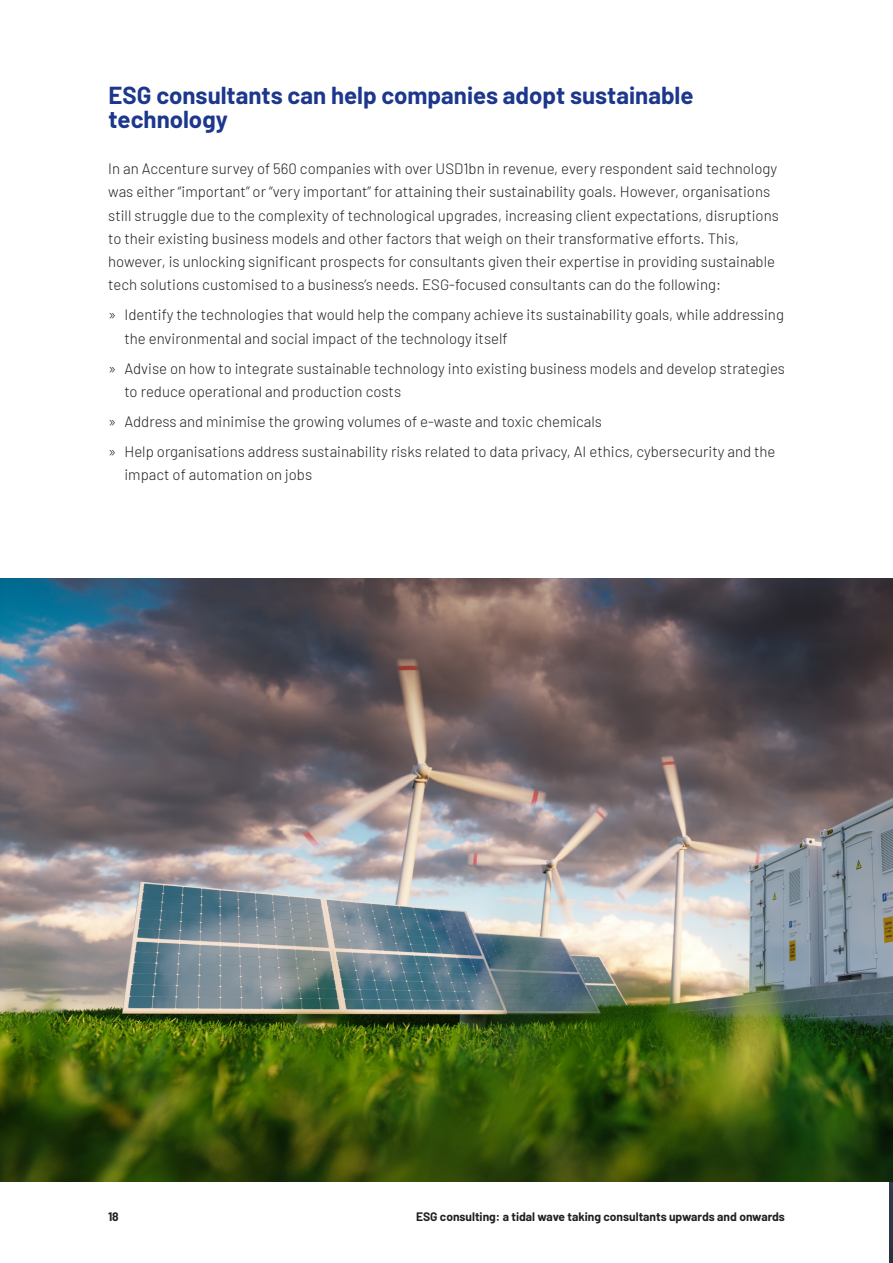
<style>
.page{position:relative;width:893px;height:1263px;background:#fff}
.page>*{position:absolute;margin:0;border:0;box-sizing:border-box;transform-origin:0 0}
.Title_1{font:700 24px/24px "Barlow";color:#1c378c}
.Body_Copy{font:300 15px/23.2px "Barlow";color:#231f20}
.Bullet_1{font:300 15px/23.2px "Barlow";color:#231f20}
.t1{font:700 12px "Barlow";color:#231f20}
</style>
<div class="page">
<img style="left:890px;top:1182px;width:3px;height:81px">
<img style="left:0;top:579px;width:893px;height:603px">
<p class="Title_1" style="left:109px;top:82px;width:586px">ESG consultants can help companies adopt sustainable technology</p>
<p class="Body_Copy" style="left:108px;top:156px;width:672px">In an Accenture survey of 560 companies with over USD1bn in revenue, every respondent said technology was either “important” or “very important” for attaining their sustainability goals. However, organisations still struggle due to the complexity of technological upgrades, increasing client expectations, disruptions to their existing business models and other factors that weigh on their transformative efforts. This, however, is unlocking significant prospects for consultants given their expertise in providing sustainable tech solutions customised to a business’s needs. ESG-focused consultants can do the following:</p>
<p class="Bullet_1" style="left:124px;top:302px;width:661px;text-indent:-16px">» Identify the technologies that would help the company achieve its sustainability goals, while addressing the environmental and social impact of the technology itself</p>
<p class="Bullet_1" style="left:124px;top:355px;width:662px;text-indent:-16px">» Advise on how to integrate sustainable technology into existing business models and develop strategies to reduce operational and production costs</p>
<p class="Bullet_1" style="left:108px;top:409px;width:495px">» Address and minimise the growing volumes of e-waste and toxic chemicals</p>
<p class="Bullet_1" style="left:124px;top:439px;width:652px;text-indent:-16px">» Help organisations address sustainability risks related to data privacy, AI ethics, cybersecurity and the impact of automation on jobs</p>
<p class="t1" style="left:108px;top:1208px;width:12px">18</p>
<p class="t1" style="left:416px;top:1208px;width:370px">ESG consulting: a tidal wave taking consultants upwards and onwards</p>
</div>
